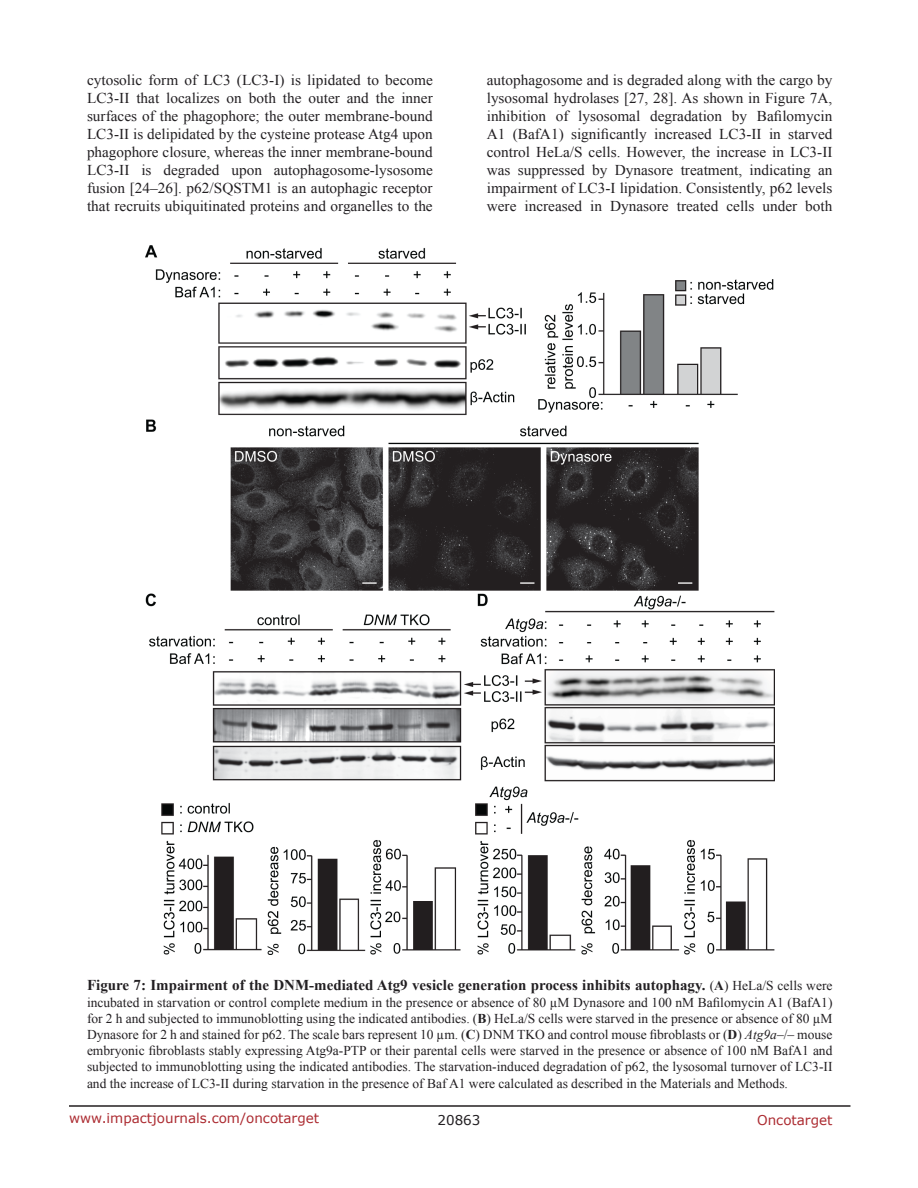
<style>
.page{position:relative;width:918px;height:1188px;background:#fff}
.page>*{position:absolute;margin:0;border:0;box-sizing:border-box;transform-origin:0 0}
.BodyText{font:15px/18px "Times New Roman";color:#221f22;text-align:justify}
.FigureText{font:700 15px "Times New Roman";color:#221f22}
.FigureText-2{font:13.5px/16.2px "Times New Roman";color:#221f22;text-align:justify}
.t1{font:13.5px "Verdana";color:#ac2b31}
.t2{font:13.5px "Verdana";color:#221f22}
.s1{font-weight:400;font-size:13.5px}
.s2{font-size:13.5px}
.s3{font-weight:700}
.s4{font-style:italic}
</style>
<div class="page">
<hr style="left:69px;top:1105px;width:781px;height:2px;background:#231f20">
<img style="left:145px;top:246px;width:629px;height:709px">
<p class="BodyText" style="left:87px;top:71px;width:347px">cytosolic form of LC3 (LC3-I) is lipidated to become LC3-II that localizes on both the outer and the inner surfaces of the phagophore; the outer membrane-bound LC3-II is delipidated by the cysteine protease Atg4 upon phagophore closure, whereas the inner membrane-bound LC3-II is degraded upon autophagosome-lysosome fusion [24–26]. p62/SQSTM1 is an autophagic receptor that recruits ubiquitinated proteins and organelles to the</p>
<p class="BodyText" style="left:487px;top:71px;width:347px">autophagosome and is degraded along with the cargo by lysosomal hydrolases [27, 28]. As shown in Figure 7A, inhibition of lysosomal degradation by Bafilomycin A1 (BafA1) significantly increased LC3-II in starved control HeLa/S cells. However, the increase in LC3-II was suppressed by Dynasore treatment, indicating an impairment of LC3-I lipidation. Consistently, p62 levels were increased in Dynasore treated cells under both</p>
<p class="FigureText" style="left:87px;top:975px;width:747px">Figure 7: Impairment of the DNM-mediated Atg9 vesicle generation process inhibits autophagy. <span class="s1">(</span><span class="s2">A</span><span class="s1">) HeLa/S cells were</span></p>
<p class="FigureText-2" style="left:87px;top:994px;width:747px">incubated in starvation or control complete medium in the presence or absence of 80 µM Dynasore and 100 nM Bafilomycin A1 (BafA1) for 2 h and subjected to immunoblotting using the indicated antibodies. (<span class="s3">B</span>) HeLa/S cells were starved in the presence or absence of 80 µM Dynasore for 2 h and stained for p62. The scale bars represent 10 µm. (<span class="s3">C</span>) DNM TKO and control mouse fibroblasts or (<span class="s3">D</span>) <span class="s4">Atg9a</span>–/– mouse embryonic fibroblasts stably expressing Atg9a-PTP or their parental cells were starved in the presence or absence of 100 nM BafA1 and subjected to immunoblotting using the indicated antibodies. The starvation-induced degradation of p62, the lysosomal turnover of LC3-II and the increase of LC3-II during starvation in the presence of Baf A1 were calculated as described in the Materials and Methods.</p>
<p class="t1" style="left:69px;top:1109px;width:252px">www.impactjournals.com/oncotarget</p>
<p class="t2" style="left:438px;top:1111px;width:44px">20863</p>
<p class="t1" style="left:757px;top:1111px;width:77px">Oncotarget</p>
</div>
